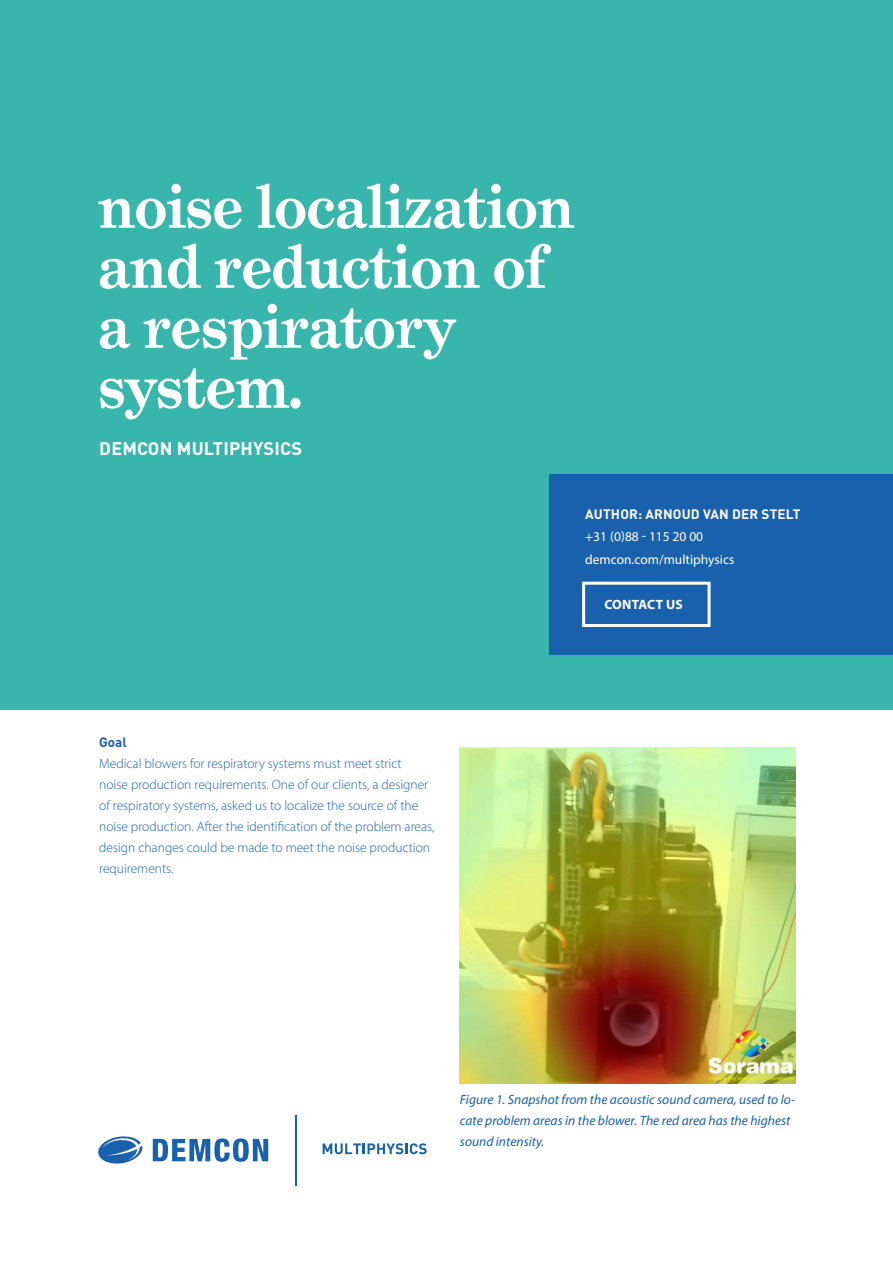
<style>
.page{position:relative;width:893px;height:1263px;background:#fff}
.page>*{position:absolute;margin:0;border:0;box-sizing:border-box;transform-origin:0 0}
.t1{font:700 60px/60px "Grad";color:#fff}
.t2{font:700 18px "DIN Pro";letter-spacing:.01em;color:#fff}
.t3{font:300 13.5px/21px "Myriad Pro";color:#1961ac}
.t4{font:italic 13.5px/21px "Myriad Pro";color:#1961ac}
.t5{font:13.5px/22.5px "Myriad Pro";color:#fff}
.t6{font:700 13.5px "DIN Pro";letter-spacing:.01em;color:#fff}
.t7{font:700 13.5px "Myriad Pro";letter-spacing:.02em;color:#fff}
.t8{font:700 13.5px "DIN Pro";color:#1961ac}
</style>
<div class="page">
<div style="left:0;top:0;width:893px;height:710px;background:#38b6ab"></div>
<svg style="left:323px;top:1143px;width:104px;height:11px"></svg>
<svg style="left:153px;top:1138px;width:115px;height:24px"></svg>
<svg style="left:98px;top:1136px;width:45px;height:28px"></svg>
<hr style="left:296px;top:1114px;width:1px;height:71px;background:#1961ac">
<div style="left:550px;top:474px;width:343px;height:180px;background:#1961ac"></div>
<div style="left:582px;top:582px;width:129px;height:45px;border:3px solid #fff"></div>
<img style="left:460px;top:747px;width:336px;height:336px">
<h1 class="t1" style="left:98px;top:177px;width:477px">noise localization and reduction of a respiratory system.</h1>
<h2 class="t2" style="left:99px;top:436px;width:204px">DEMCON MULTIPHYSICS</h2>
<p class="t6" style="left:585px;top:505px;width:217px">AUTHOR: ARNOUD VAN DER STELT</p>
<p class="t5" style="left:585px;top:525px;width:151px">+31 (0)88 - 115 20 00 demcon.com/multiphysics</p>
<p class="t7" style="left:604px;top:595px;width:80px">CONTACT US</p>
<p class="t8" style="left:99px;top:733px;width:29px">Goal</p>
<p class="t3" style="left:99px;top:753px;width:337px">Medical blowers for respiratory systems must meet strict<br>noise production requirements. One of our clients, a designer of respiratory systems, asked us to localize the source of the noise production. After the identification of the problem areas, design changes could be made to meet the noise production requirements.</p>
<p class="t4" style="left:460px;top:1089px;width:337px">Figure 1. Snapshot from the acoustic sound camera, used to lo&shy;cate problem areas in the blower. The red area has the highest sound intensity.</p>
</div>
